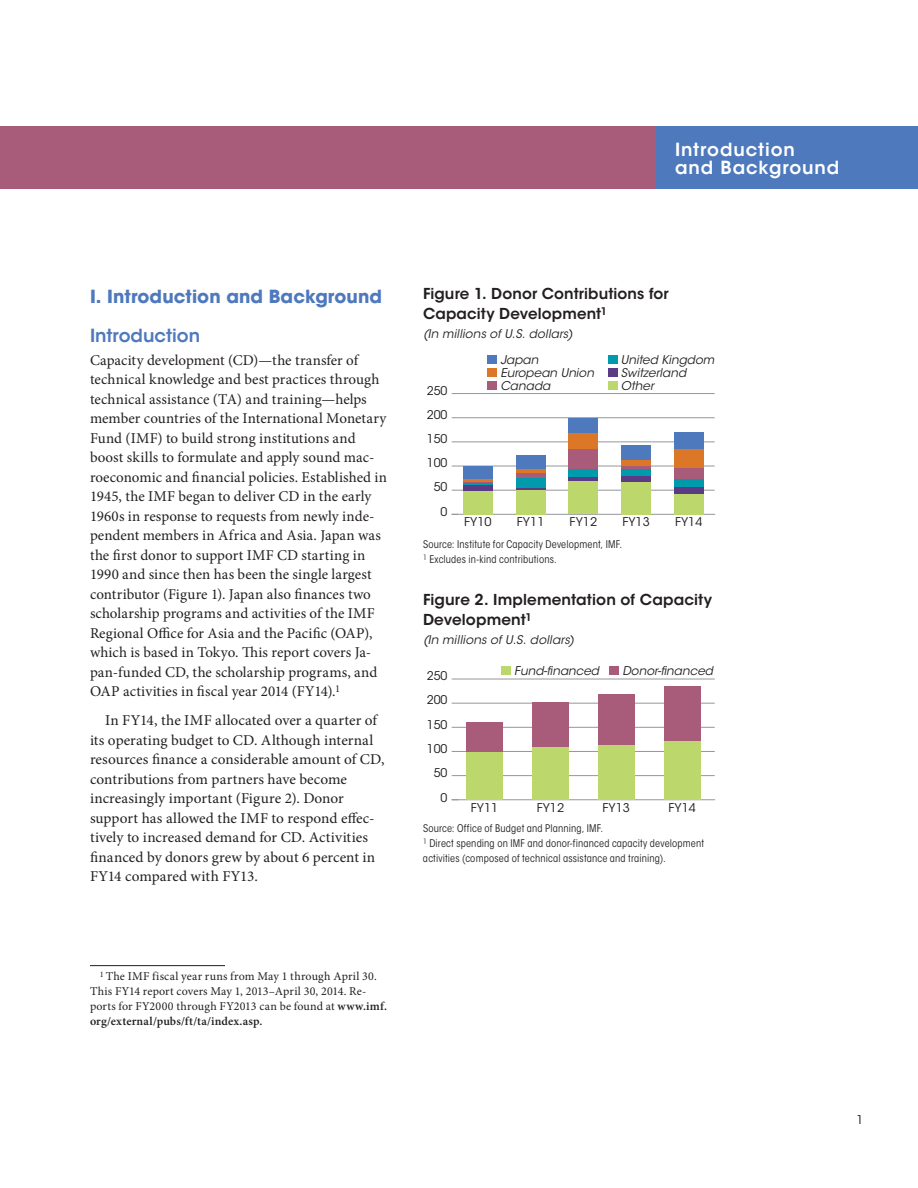
<style>
.page{position:relative;width:918px;height:1188px;background:#fff}
.page>*{position:absolute;margin:0;border:0;box-sizing:border-box;transform-origin:0 0}
.t1{font:700 18px "ITC Avant Garde Std";letter-spacing:.005em;color:#4e79bd}
.t2{font:600 18px/18px "ITC Avant Garde Std";letter-spacing:.05em;color:#fff}
.t3{font:600 18px "ITC Avant Garde Std";color:#4e79bd}
.t4{font:15px/19.5px "Minion Pro";letter-spacing:.005em;color:#231f20}
.t5{font:600 15px/19.5px "ITC Avant Garde Std";letter-spacing:.01em;color:#231f20}
.t6{font:12px/15px "Minion Pro";letter-spacing:.015em;color:#231f20}
.t7{font:italic 12px/12.9px "ITC Avant Garde Std";color:#231f20}
.t8{font:12px "ITC Avant Garde Std";color:#231f20}
.t9{font:condensed 10.5px/15px "ITC Avant Garde Std";letter-spacing:.015em;color:#231f20}
.s1{font-weight:600}
</style>
<div class="page">
<div style="left:0;top:126px;width:656px;height:63px;background:#a95b7a"></div>
<div style="left:657px;top:126px;width:261px;height:63px;background:#4e79bd"></div>
<hr style="left:90px;top:965px;width:135px;height:1px;background:#231f20">
<hr style="left:452px;top:514px;width:263px;height:1px;background:#949698">
<hr style="left:452px;top:490px;width:263px;height:1px;background:#949698">
<hr style="left:452px;top:466px;width:263px;height:1px;background:#949698">
<hr style="left:452px;top:441px;width:263px;height:1px;background:#949698">
<hr style="left:452px;top:417px;width:263px;height:1px;background:#949698">
<hr style="left:452px;top:393px;width:263px;height:1px;background:#949698">
<div style="left:463px;top:466px;width:30px;height:13px;background:#4e79bd"></div>
<div style="left:516px;top:455px;width:29px;height:15px;background:#4e79bd"></div>
<div style="left:569px;top:418px;width:29px;height:15px;background:#4e79bd"></div>
<div style="left:621px;top:445px;width:30px;height:15px;background:#4e79bd"></div>
<div style="left:674px;top:433px;width:30px;height:16px;background:#4e79bd"></div>
<hr style="left:463px;top:479px;width:30px;height:3px;background:#dc7728">
<hr style="left:516px;top:470px;width:29px;height:3px;background:#dc7728">
<div style="left:569px;top:433px;width:29px;height:16px;background:#dc7728"></div>
<div style="left:621px;top:460px;width:30px;height:6px;background:#dc7728"></div>
<div style="left:674px;top:449px;width:30px;height:19px;background:#dc7728"></div>
<hr style="left:463px;top:482px;width:30px;height:2px;background:#a95b7a">
<div style="left:516px;top:473px;width:29px;height:6px;background:#a95b7a"></div>
<div style="left:569px;top:449px;width:29px;height:21px;background:#a95b7a"></div>
<svg style="left:621px;top:466px;width:30px;height:4px"></svg>
<div style="left:674px;top:468px;width:30px;height:11px;background:#a95b7a"></div>
<hr style="left:463px;top:484px;width:30px;height:2px;background:#009aad">
<div style="left:516px;top:479px;width:29px;height:9px;background:#009aad"></div>
<div style="left:569px;top:470px;width:29px;height:7px;background:#009aad"></div>
<div style="left:621px;top:470px;width:30px;height:6px;background:#009aad"></div>
<div style="left:674px;top:479px;width:30px;height:8px;background:#009aad"></div>
<div style="left:463px;top:486px;width:30px;height:5px;background:#5b3b85"></div>
<hr style="left:516px;top:488px;width:29px;height:2px;background:#5b3b85">
<hr style="left:569px;top:477px;width:29px;height:4px;background:#5b3b85">
<div style="left:621px;top:476px;width:30px;height:6px;background:#5b3b85"></div>
<div style="left:674px;top:487px;width:30px;height:7px;background:#5b3b85"></div>
<div style="left:463px;top:491px;width:30px;height:23px;background:#bcd86d"></div>
<div style="left:516px;top:490px;width:29px;height:24px;background:#bcd86d"></div>
<div style="left:569px;top:481px;width:29px;height:33px;background:#bcd86d"></div>
<div style="left:621px;top:482px;width:30px;height:32px;background:#bcd86d"></div>
<div style="left:674px;top:494px;width:30px;height:20px;background:#bcd86d"></div>
<div style="left:488px;top:381px;width:9px;height:9px;background:#a95b7a"></div>
<div style="left:488px;top:368px;width:9px;height:9px;background:#dc7728"></div>
<div style="left:488px;top:355px;width:9px;height:9px;background:#4e79bd"></div>
<div style="left:608px;top:355px;width:9px;height:9px;background:#009aad"></div>
<div style="left:608px;top:368px;width:9px;height:9px;background:#5b3b85"></div>
<div style="left:608px;top:381px;width:9px;height:9px;background:#bcd86d"></div>
<hr style="left:452px;top:799px;width:263px;height:1px;background:#949698">
<hr style="left:452px;top:775px;width:263px;height:1px;background:#949698">
<hr style="left:452px;top:751px;width:263px;height:1px;background:#949698">
<hr style="left:452px;top:727px;width:263px;height:1px;background:#949698">
<hr style="left:452px;top:703px;width:263px;height:1px;background:#949698">
<hr style="left:452px;top:679px;width:263px;height:1px;background:#949698">
<div style="left:466px;top:722px;width:37px;height:30px;background:#a95b7a"></div>
<div style="left:532px;top:703px;width:37px;height:44px;background:#a95b7a"></div>
<div style="left:598px;top:694px;width:37px;height:52px;background:#a95b7a"></div>
<div style="left:664px;top:686px;width:37px;height:55px;background:#a95b7a"></div>
<div style="left:466px;top:752px;width:37px;height:48px;background:#bcd86d"></div>
<div style="left:532px;top:747px;width:37px;height:53px;background:#bcd86d"></div>
<div style="left:598px;top:746px;width:37px;height:54px;background:#bcd86d"></div>
<div style="left:664px;top:741px;width:37px;height:59px;background:#bcd86d"></div>
<div style="left:501px;top:666px;width:10px;height:9px;background:#bcd86d"></div>
<div style="left:610px;top:666px;width:9px;height:9px;background:#a95b7a"></div>
<p class="t2" style="left:675px;top:140px;width:166px">Introduction<br>and Background</p>
<p class="t1" style="left:90px;top:285px;width:294px">I. Introduction and Background</p>
<p class="t3" style="left:90px;top:324px;width:112px">Introduction</p>
<p class="t4" style="left:90px;top:350px;width:299px">Capacity development (CD)—the transfer of technical knowledge and best practices through technical assistance (TA) and training—helps member countries of the International Monetary Fund (IMF) to build strong institutions and boost skills to formulate and apply sound mac&shy;roeconomic and financial policies. Established in 1945, the IMF began to deliver CD in the early 1960s in response to requests from newly inde&shy;pendent members in Africa and Asia. Japan was the first donor to support IMF CD starting in 1990 and since then has been the single largest contributor (Figure 1). Japan also finances two scholarship programs and activities of the IMF Regional Office for Asia and the Pacific (OAP), which is based in Tokyo. This report covers Ja&shy;pan-funded CD, the scholarship programs, and OAP activities in fiscal year 2014 (FY14).<sup>1</sup></p>
<p class="t4" style="left:90px;top:711px;width:296px;text-indent:15px">In FY14, the IMF allocated over a quarter of its operating budget to CD. Although internal resources finance a considerable amount of CD, contributions from partners have become increasingly important (Figure 2). Donor support has allowed the IMF to respond effec&shy;tively to increased demand for CD. Activities financed by donors grew by about 6 percent in FY14 compared with FY13.</p>
<p class="t6" style="left:90px;top:968px;width:298px;text-indent:10px"><sup>1</sup> The IMF fiscal year runs from May 1 through April 30.<br>This FY14 report covers May 1, 2013–April 30, 2014. Re&shy;ports for FY2000 through FY2013 can be found at <span class="s1">www.imf. org/external/pubs/ft/ta/index.asp.</span></p>
<p class="t5" style="left:423px;top:284px;width:247px">Figure 1. Donor Contributions for<br>Capacity Development<sup>1</sup></p>
<p class="t7" style="left:423px;top:328px;width:151px">(In millions of U.S. dollars)</p>
<p class="t8" style="left:427px;top:383px;width:22px">250</p>
<p class="t8" style="left:427px;top:407px;width:22px">200</p>
<p class="t8" style="left:427px;top:431px;width:22px">150</p>
<p class="t8" style="left:427px;top:456px;width:22px">100</p>
<p class="t8" style="left:434px;top:480px;width:15px">50</p>
<p class="t8" style="left:441px;top:505px;width:8px">0</p>
<p class="t7" style="left:500px;top:347px;width:52px;line-height:26px">Japan<br>Canada</p>
<p class="t7" style="left:500px;top:367px;width:95px">European Union</p>
<p class="t7" style="left:621px;top:354px;width:95px">United Kingdom<br>Switzerland<br>Other</p>
<p class="t8" style="left:464px;top:515px;width:29px">FY10</p>
<p class="t8" style="left:517px;top:515px;width:29px">FY11</p>
<p class="t8" style="left:570px;top:515px;width:29px">FY12</p>
<p class="t8" style="left:622px;top:515px;width:29px">FY13</p>
<p class="t8" style="left:675px;top:515px;width:29px">FY14</p>
<p class="t9" style="left:423px;top:537px;width:201px">Source: Institute for Capacity Development, IMF.<br><sup>1</sup> Excludes in-kind contributions.</p>
<p class="t5" style="left:423px;top:590px;width:291px">Figure 2. Implementation of Capacity<br>Development<sup>1</sup></p>
<p class="t7" style="left:423px;top:634px;width:153px">(In millions of U.S. dollars)</p>
<p class="t8" style="left:427px;top:669px;width:22px">250</p>
<p class="t8" style="left:427px;top:693px;width:22px">200</p>
<p class="t8" style="left:427px;top:717px;width:22px">150</p>
<p class="t8" style="left:427px;top:741px;width:22px">100</p>
<p class="t8" style="left:434px;top:765px;width:15px">50</p>
<p class="t8" style="left:441px;top:790px;width:8px">0</p>
<p class="t7" style="left:514px;top:664px;width:86px">Fund-financed</p>
<p class="t7" style="left:622px;top:664px;width:92px">Donor-financed</p>
<p class="t8" style="left:471px;top:800px;width:29px">FY11</p>
<p class="t8" style="left:537px;top:800px;width:29px">FY12</p>
<p class="t8" style="left:603px;top:800px;width:29px">FY13</p>
<p class="t8" style="left:668px;top:800px;width:29px">FY14</p>
<p class="t9" style="left:423px;top:821px;width:283px">Source: Office of Budget and Planning, IMF.<br><sup>1</sup> Direct spending on IMF and donor-financed capacity development activities (composed of technical assistance and training).</p>
<p class="t8" style="left:856px;top:1113px;width:8px">1</p>
</div>
